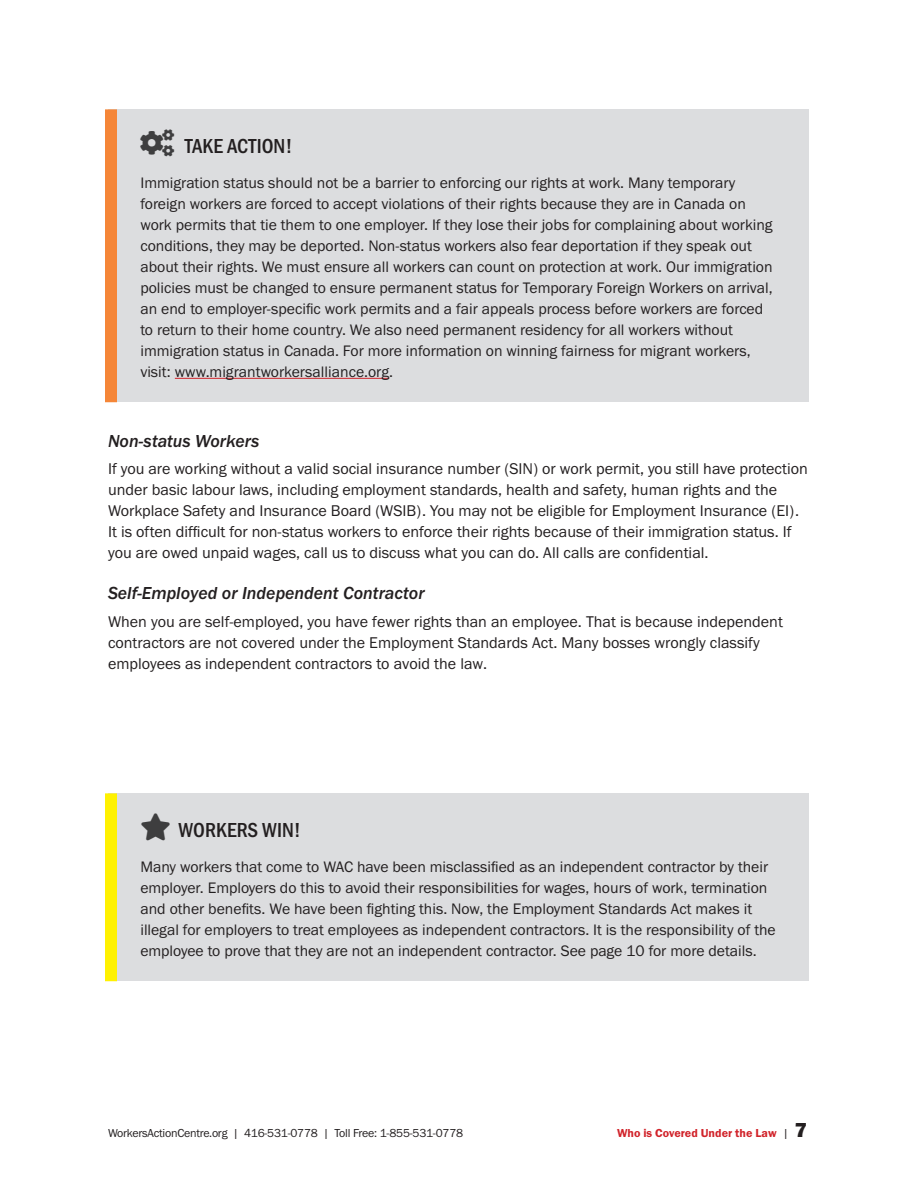
<style>
.page{position:relative;width:918px;height:1188px;background:#fff}
.page>*{position:absolute;margin:0;border:0;box-sizing:border-box;transform-origin:0 0}
.t1{font:500 21px "Franklin Gothic URW Con";color:#231f20}
.t2{font:18px "Franklin Gothic URW Med Ita";color:#231f20}
.t3{font:16.2px/21px "Franklin Gothic URW Boo";color:#231f20}
.t4{font:15.75px/21px "Franklin Gothic URW Boo";color:#231f20}
.t5{font:12px "Franklin Gothic URW Boo";letter-spacing:-.02em;color:#231f20}
.t6{font:12px "Franklin Gothic URW Dem";color:#d1232a}
.s1{font-family:"Franklin Gothic URW Boo";color:#231f20}
.s2{font-family:"Franklin Gothic URW Hea";font-size:21px;color:#231f20}
</style>
<div class="page">
<div style="left:109px;top:109px;width:700px;height:293px;background:#dcdddf"></div>
<div style="left:105px;top:109px;width:12px;height:293px;background:#f58638"></div>
<hr style="left:175px;top:378px;width:214px;height:1px;background:#d1232a">
<div style="left:109px;top:793px;width:700px;height:188px;background:#dcdddf"></div>
<div style="left:105px;top:793px;width:12px;height:188px;background:#fff101"></div>
<h1 class="t1" style="left:185px;top:132px;width:109px">TAKE ACTION!</h1>
<p class="t4" style="left:140px;top:172px;width:634px">Immigration status should not be a barrier to enforcing our rights at work. Many temporary foreign workers are forced to accept violations of their rights because they are in Canada on work permits that tie them to one employer. If they lose their jobs for complaining about working conditions, they may be deported. Non-status workers also fear deportation if they speak out about their rights. We must ensure all workers can count on protection at work. Our immigration policies must be changed to ensure permanent status for Temporary Foreign Workers on arrival, an end to employer-specific work permits and a fair appeals process before workers are forced to return to their home country. We also need permanent residency for all workers without immigration status in Canada. For more information on winning fairness for migrant workers, visit: www.migrantworkersalliance.org.</p>
<p class="t2" style="left:108px;top:430px;width:153px">Non-status Workers</p>
<p class="t3" style="left:108px;top:458px;width:701px">If you are working without a valid social insurance number (SIN) or work permit, you still have protection under basic labour laws, including employment standards, health and safety, human rights and the Workplace Safety and Insurance Board (WSIB). You may not be eligible for Employment Insurance (EI).<br>It is often difficult for non-status workers to enforce their rights because of their immigration status. If you are owed unpaid wages, call us to discuss what you can do. All calls are confidential.</p>
<p class="t2" style="left:108px;top:583px;width:318px">Self-Employed or Independent Contractor</p>
<p class="t3" style="left:108px;top:611px;width:677px">When you are self-employed, you have fewer rights than an employee. That is because independent contractors are not covered under the Employment Standards Act. Many bosses wrongly classify employees as independent contractors to avoid the law.</p>
<h1 class="t1" style="left:179px;top:816px;width:124px">WORKERS WIN!</h1>
<p class="t4" style="left:140px;top:856px;width:637px">Many workers that come to WAC have been misclassified as an independent contractor by their employer. Employers do this to avoid their responsibilities for wages, hours of work, termination and other benefits. We have been fighting this. Now, the Employment Standards Act makes it illegal for employers to treat employees as independent contractors. It is the responsibility of the employee to prove that they are not an independent contractor. See page 10 for more details.</p>
<p class="t5" style="left:108px;top:1126px;width:357px">WorkersActionCentre.org | 416-531-0778 | Toll Free: 1-855-531-0778</p>
<p class="t6" style="left:617px;top:1126px;width:191px">Who is Covered Under the Law <span class="s1">|</span> <span class="s2">7</span></p>
</div>
